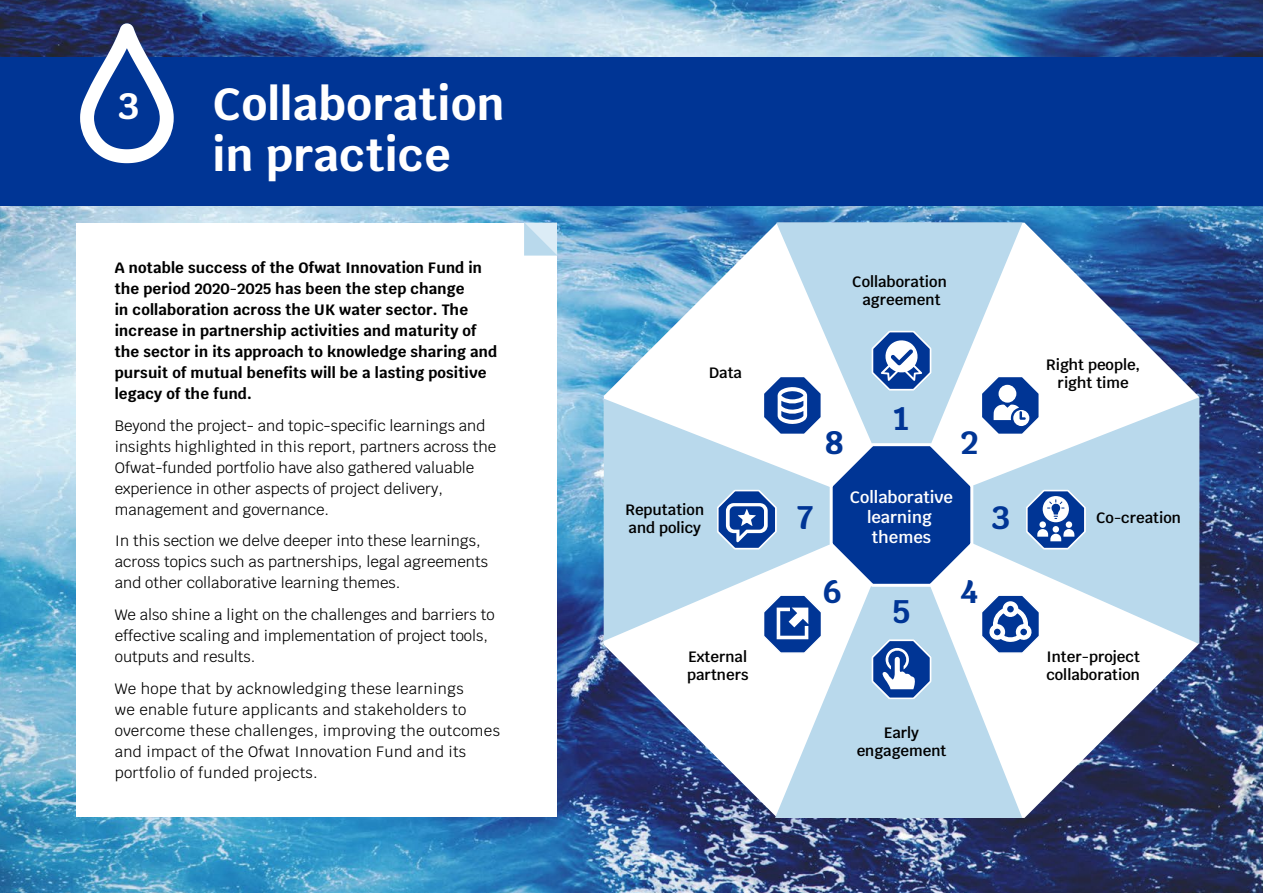
<style>
.page{position:relative;width:1263px;height:893px;background:#fff}
.page>*{position:absolute;margin:0;border:0;box-sizing:border-box;transform-origin:0 0}
.Chapter_title{font:700 45px/51px "Krub";letter-spacing:.01em;color:#fff}
.Chapter_title-2{font:700 37.2px "Krub";color:#fff}
.t1{font:700 32.7px "Krub";color:#003595}
.t2{font:600 16.5px/19.8px "Krub";color:#fff;text-align:center}
.Text{font:15px/21px "Krub";color:#000}
.Text-2{font:700 15px/21px "Krub";letter-spacing:.01em;color:#000}
.Text-3{font:15px/21px "Krub";letter-spacing:.02em;color:#000}
.t3{font:600 15px/18px "Krub";color:#000;text-align:center}
</style>
<div class="page">
<img style="left:0;top:0;width:1263px;height:893px">
<div style="left:0;top:57px;width:1263px;height:149px;background:#003595"></div>
<svg style="left:80px;top:23px;width:94px;height:140px"></svg>
<div style="left:77px;top:223px;width:480px;height:593px;background:#fff"></div>
<svg style="left:604px;top:223px;width:595px;height:595px"></svg>
<svg style="left:776px;top:223px;width:246px;height:107px;fill:#b9d9ec"></svg>
<svg style="left:775px;top:700px;width:247px;height:118px;fill:#b9d9ec"></svg>
<svg style="left:604px;top:399px;width:112px;height:242px;fill:#b9d9ec"></svg>
<svg style="left:1086px;top:397px;width:113px;height:247px;fill:#b9d9ec"></svg>
<svg style="left:716px;top:330px;width:370px;height:370px"></svg>
<svg style="left:524px;top:223px;width:33px;height:33px"></svg>
<p class="Chapter_title-2" style="left:119px;top:84px;width:22px">3</p>
<p class="Chapter_title" style="left:213px;top:79px;width:293px">Collaboration in practice</p>
<p class="Text-2" style="left:115px;top:257px;width:384px">A notable success of the Ofwat Innovation Fund in the period 2020-2025 has been the step change<br>in collaboration across the UK water sector. The increase in partnership activities and maturity of the sector in its approach to knowledge sharing and pursuit of mutual benefits will be a lasting positive legacy of the fund.</p>
<p class="Text" style="left:115px;top:415px;width:383px">Beyond the project- and topic-specific learnings and insights highlighted in this report, partners across the Ofwat-funded portfolio have also gathered valuable experience in other aspects of project delivery, management and governance.</p>
<p class="Text" style="left:115px;top:531px;width:375px">In this section we delve deeper into these learnings, across topics such as partnerships, legal agreements and other collaborative learning themes.</p>
<p class="Text" style="left:115px;top:604px;width:381px">We also shine a light on the challenges and barriers to effective scaling and implementation of project tools, outputs and results.</p>
<p class="Text-3" style="left:115px;top:678px;width:387px">We hope that by acknowledging these learnings<br>we enable future applicants and stakeholders to overcome these challenges, improving the outcomes and impact of the Ofwat Innovation Fund and its portfolio of funded projects.</p>
<p class="t3" style="left:709px;top:363px;width:35px">Data</p>
<p class="t3" style="left:852px;top:272px;width:96px">Collaboration agreement</p>
<p class="t1" style="left:894px;top:399px;width:16px">1</p>
<p class="t1" style="left:825px;top:424px;width:20px">8</p>
<p class="t1" style="left:960px;top:424px;width:19px">2</p>
<p class="t3" style="left:1046px;top:355px;width:96px">Right people, right time</p>
<p class="t2" style="left:850px;top:487px;width:105px">Collaborative learning themes</p>
<p class="t3" style="left:625px;top:501px;width:80px;text-align:left">Reputation and policy</p>
<p class="t3" style="left:1096px;top:508px;width:86px">Co-creation</p>
<p class="t1" style="left:797px;top:499px;width:17px">7</p>
<p class="t1" style="left:992px;top:499px;width:19px">3</p>
<p class="t3" style="left:687px;top:647px;width:63px;text-align:left">External partners</p>
<p class="t1" style="left:823px;top:572px;width:20px">6</p>
<p class="t1" style="left:960px;top:572px;width:19px">4</p>
<p class="t1" style="left:892px;top:592px;width:20px">5</p>
<p class="t3" style="left:857px;top:724px;width:91px">Early engagement</p>
<p class="t3" style="left:1046px;top:647px;width:95px;text-align:left">Inter-project collaboration</p>
</div>
